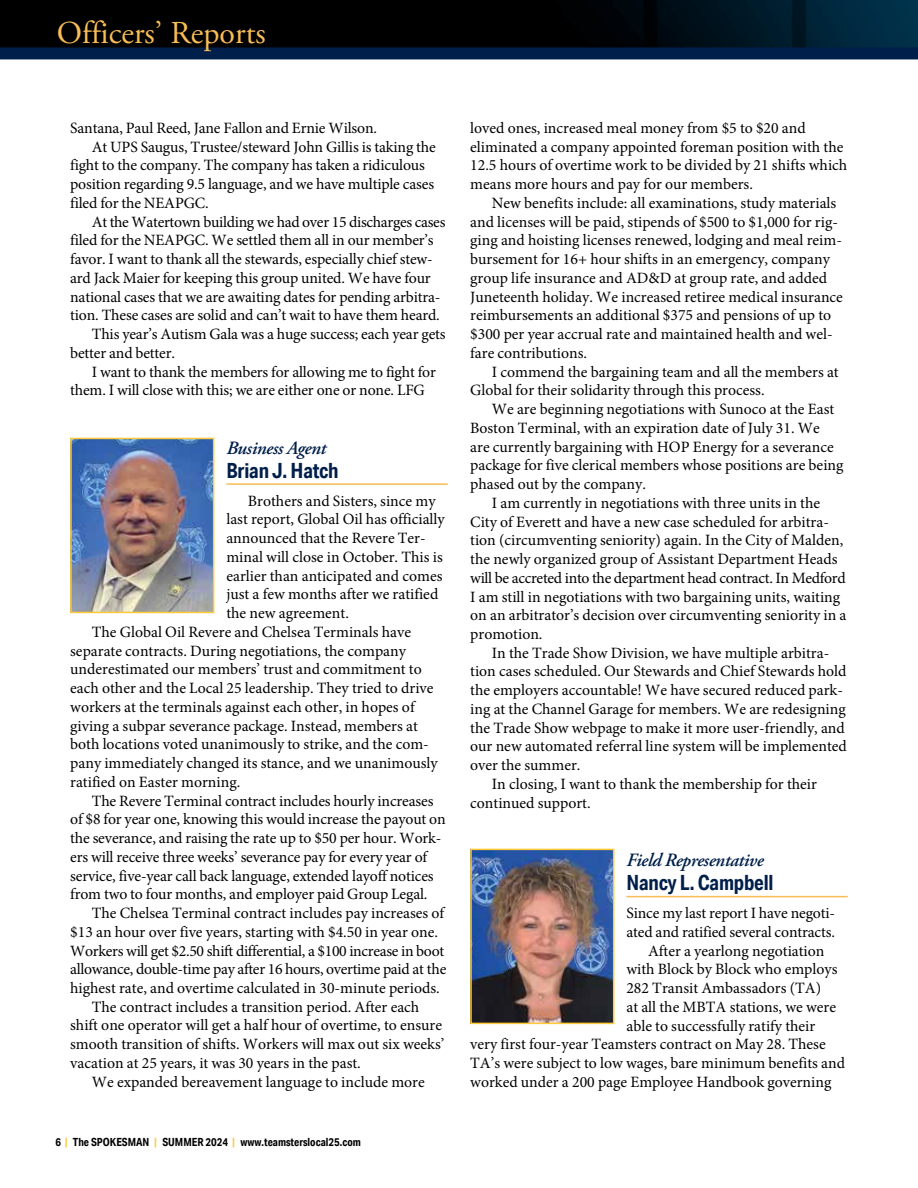
<style>
.page{position:relative;width:918px;height:1188px;background:#fff}
.page>*{position:absolute;margin:0;border:0;box-sizing:border-box;transform-origin:0 0}
.t1{font:31.8px "Adobe Garamond Pro";color:#f9bd56}
.t2{font:700 21px "Aktiv Grotesk Cd";letter-spacing:-.01em;color:#001f4a}
.t3{font:italic 600 18.75px "Adobe Garamond Pro";letter-spacing:-.02em;color:#001f4a}
.t4{font:15.75px/18.8px "Minion Pro";color:#000}
.t5{font:15.75px "Minion Pro";letter-spacing:-.02em;color:#000}
.t6{font:700 11.25px "Aktiv Grotesk Cd";color:#000}
.s1{color:#ffca38}
</style>
<div class="page">
<hr style="left:226px;top:483px;width:222px;height:2px;background:#f9bd56">
<hr style="left:626px;top:896px;width:222px;height:1px;background:#f9bd56">
<img style="left:0;top:0;width:918px;height:47px">
<div style="left:0;top:47px;width:918px;height:12px;background:#001f4a"></div>
<img style="left:73px;top:441px;width:138px;height:169px">
<div style="left:70px;top:438px;width:144px;height:175px;border:2px solid #ffca38"></div>
<img style="left:473px;top:852px;width:138px;height:169px">
<div style="left:470px;top:849px;width:144px;height:175px;border:2px solid #ffca38"></div>
<h1 class="t1" style="left:57px;top:14px;width:210px">Officers’ Reports</h1>
<p class="t4" style="left:70px;top:119px;width:308px">Santana, Paul Reed, Jane Fallon and Ernie Wilson.</p>
<p class="t4" style="left:92px;top:137px;width:346px">At UPS Saugus, Trustee/steward John Gillis is taking the</p>
<p class="t4" style="left:70px;top:156px;width:356px">fight to the company. The company has taken a ridiculous</p>
<p class="t4" style="left:70px;top:175px;width:365px">position regarding 9.5 language, and we have multiple cases</p>
<p class="t4" style="left:70px;top:194px;width:140px">filed for the NEAPGC.</p>
<p class="t5" style="left:92px;top:211px;width:355px">At the Watertown building we had over 15 discharges cases</p>
<p class="t4" style="left:70px;top:231px;width:365px">filed for the NEAPGC. We settled them all in our member’s</p>
<p class="t4" style="left:70px;top:250px;width:364px">favor. I want to thank all the stewards, especially chief stew-</p>
<p class="t4" style="left:70px;top:269px;width:362px">ard Jack Maier for keeping this group united. We have four</p>
<p class="t4" style="left:70px;top:287px;width:372px">national cases that we are awaiting dates for pending arbitra-</p>
<p class="t4" style="left:70px;top:306px;width:371px">tion. These cases are solid and can’t wait to have them heard.</p>
<p class="t4" style="left:92px;top:325px;width:355px">This year’s Autism Gala was a huge success; each year gets</p>
<p class="t4" style="left:70px;top:344px;width:106px">better and better.</p>
<p class="t4" style="left:92px;top:362px;width:346px">I want to thank the members for allowing me to fight for</p>
<p class="t4" style="left:70px;top:381px;width:356px">them. I will close with this; we are either one or none. LFG</p>
<p class="t3" style="left:226px;top:437px;width:101px">Business Agent</p>
<h2 class="t2" style="left:226px;top:458px;width:114px">Brian J. Hatch</h2>
<p class="t4" style="left:248px;top:491px;width:189px">Brothers and Sisters, since my</p>
<p class="t4" style="left:226px;top:510px;width:220px">last report, Global Oil has officially</p>
<p class="t4" style="left:226px;top:529px;width:201px">announced that the Revere Ter-</p>
<p class="t4" style="left:226px;top:548px;width:218px">minal will close in October. This is</p>
<p class="t4" style="left:226px;top:566px;width:218px">earlier than anticipated and comes</p>
<p class="t4" style="left:226px;top:585px;width:213px">just a few months after we ratified</p>
<p class="t4" style="left:226px;top:604px;width:124px">the new agreement.</p>
<p class="t4" style="left:92px;top:623px;width:321px">The Global Oil Revere and Chelsea Terminals have</p>
<p class="t4" style="left:70px;top:641px;width:337px">separate contracts. During negotiations, the company</p>
<p class="t4" style="left:70px;top:660px;width:353px">underestimated our members’ trust and commitment to</p>
<p class="t4" style="left:70px;top:679px;width:365px">each other and the Local 25 leadership. They tried to drive</p>
<p class="t4" style="left:70px;top:698px;width:346px">workers at the terminals against each other, in hopes of</p>
<p class="t4" style="left:70px;top:716px;width:349px">giving a subpar severance package. Instead, members at</p>
<p class="t4" style="left:70px;top:735px;width:360px">both locations voted unanimously to strike, and the com-</p>
<p class="t4" style="left:70px;top:754px;width:369px">pany immediately changed its stance, and we unanimously</p>
<p class="t4" style="left:70px;top:773px;width:172px">ratified on Easter morning.</p>
<p class="t4" style="left:92px;top:791px;width:343px">The Revere Terminal contract includes hourly increases</p>
<p class="t4" style="left:70px;top:810px;width:377px">of $8 for year one, knowing this would increase the payout on</p>
<p class="t4" style="left:70px;top:829px;width:373px">the severance, and raising the rate up to $50 per hour. Work-</p>
<p class="t4" style="left:70px;top:847px;width:359px">ers will receive three weeks’ severance pay for every year of</p>
<p class="t4" style="left:70px;top:866px;width:365px">service, five-year call back language, extended layoff notices</p>
<p class="t4" style="left:70px;top:885px;width:359px">from two to four months, and employer paid Group Legal.</p>
<p class="t4" style="left:92px;top:904px;width:354px">The Chelsea Terminal contract includes pay increases of</p>
<p class="t4" style="left:70px;top:922px;width:369px">$13 an hour over five years, starting with $4.50 in year one.</p>
<p class="t5" style="left:70px;top:940px;width:376px">Workers will get $2.50 shift differential, a $100 increase in boot</p>
<p class="t5" style="left:70px;top:959px;width:378px">allowance, double-time pay after 16 hours, overtime paid at the</p>
<p class="t4" style="left:70px;top:979px;width:371px">highest rate, and overtime calculated in 30-minute periods.</p>
<p class="t4" style="left:92px;top:997px;width:329px">The contract includes a transition period. After each</p>
<p class="t4" style="left:70px;top:1016px;width:373px">shift one operator will get a half hour of overtime, to ensure</p>
<p class="t4" style="left:70px;top:1035px;width:376px">smooth transition of shifts. Workers will max out six weeks’</p>
<p class="t4" style="left:70px;top:1054px;width:292px">vacation at 25 years, it was 30 years in the past.</p>
<p class="t4" style="left:92px;top:1072px;width:335px">We expanded bereavement language to include more</p>
<p class="t6" style="left:56px;top:1135px;width:307px">6 <span class="s1">|</span> The SPOKESMAN <span class="s1">|</span> SUMMER 2024 <span class="s1">|</span> www.teamsterslocal25.com</p>
<p class="t4" style="left:470px;top:119px;width:379px">loved ones, increased meal money from $5 to $20 and eliminated a company appointed foreman position with the 12.5 hours of overtime work to be divided by 21 shifts which means more hours and pay for our members.</p>
<p class="t4" style="left:470px;top:194px;width:374px;text-indent:22px">New benefits include: all examinations, study materials and licenses will be paid, stipends of $500 to $1,000 for rig&shy;ging and hoisting licenses renewed, lodging and meal reim&shy;bursement for 16+ hour shifts in an emergency, company group life insurance and AD&amp;D at group rate, and added Juneteenth holiday. We increased retiree medical insurance reimbursements an additional $375 and pensions of up to $300 per year accrual rate and maintained health and wel&shy;fare contributions.</p>
<p class="t4" style="left:470px;top:362px;width:370px;text-indent:22px">I commend the bargaining team and all the members at<br>Global for their solidarity through this process.</p>
<p class="t4" style="left:470px;top:400px;width:375px;text-indent:22px">We are beginning negotiations with Sunoco at the East Boston Terminal, with an expiration date of July 31. We<br>are currently bargaining with HOP Energy for a severance package for five clerical members whose positions are being phased out by the company.</p>
<p class="t4" style="left:470px;top:493px;width:378px;text-indent:22px">I am currently in negotiations with three units in the City of Everett and have a new case scheduled for arbitra&shy;tion (circumventing seniority) again. In the City of Malden, the newly organized group of Assistant Department Heads will be accreted into the department head contract. In Medford I am still in negotiations with two bargaining units, waiting on an arbitrator’s decision over circumventing seniority in a promotion.</p>
<p class="t4" style="left:492px;top:643px;width:339px">In the Trade Show Division, we have multiple arbitra-</p>
<p class="t4" style="left:470px;top:662px;width:378px">tion cases scheduled. Our Stewards and Chief Stewards hold</p>
<p class="t4" style="left:470px;top:681px;width:374px">the employers accountable! We have secured reduced park-</p>
<p class="t4" style="left:470px;top:700px;width:377px">ing at the Channel Garage for members. We are redesigning</p>
<p class="t4" style="left:470px;top:718px;width:376px">the Trade Show webpage to make it more user-friendly, and</p>
<p class="t4" style="left:470px;top:737px;width:378px">our new automated referral line system will be implemented</p>
<p class="t4" style="left:470px;top:756px;width:112px">over the summer.</p>
<p class="t4" style="left:492px;top:775px;width:327px">In closing, I want to thank the membership for their</p>
<p class="t4" style="left:470px;top:793px;width:122px">continued support.</p>
<p class="t3" style="left:626px;top:850px;width:139px">Field Representative</p>
<h2 class="t2" style="left:626px;top:870px;width:149px">Nancy L. Campbell</h2>
<p class="t4" style="left:626px;top:904px;width:210px">Since my last report I have negoti-</p>
<p class="t4" style="left:626px;top:923px;width:210px">ated and ratified several contracts.</p>
<p class="t4" style="left:648px;top:941px;width:178px">After a yearlong negotiation</p>
<p class="t4" style="left:626px;top:960px;width:213px">with Block by Block who employs</p>
<p class="t4" style="left:626px;top:979px;width:196px">282 Transit Ambassadors (TA)</p>
<p class="t4" style="left:626px;top:998px;width:211px">at all the MBTA stations, we were</p>
<p class="t4" style="left:626px;top:1016px;width:190px">able to successfully ratify their</p>
<p class="t4" style="left:470px;top:1035px;width:357px">very first four-year Teamsters contract on May 28. These</p>
<p class="t4" style="left:470px;top:1054px;width:376px">TA’s were subject to low wages, bare minimum benefits and</p>
<p class="t4" style="left:470px;top:1073px;width:363px">worked under a 200 page Employee Handbook governing</p>
</div>
